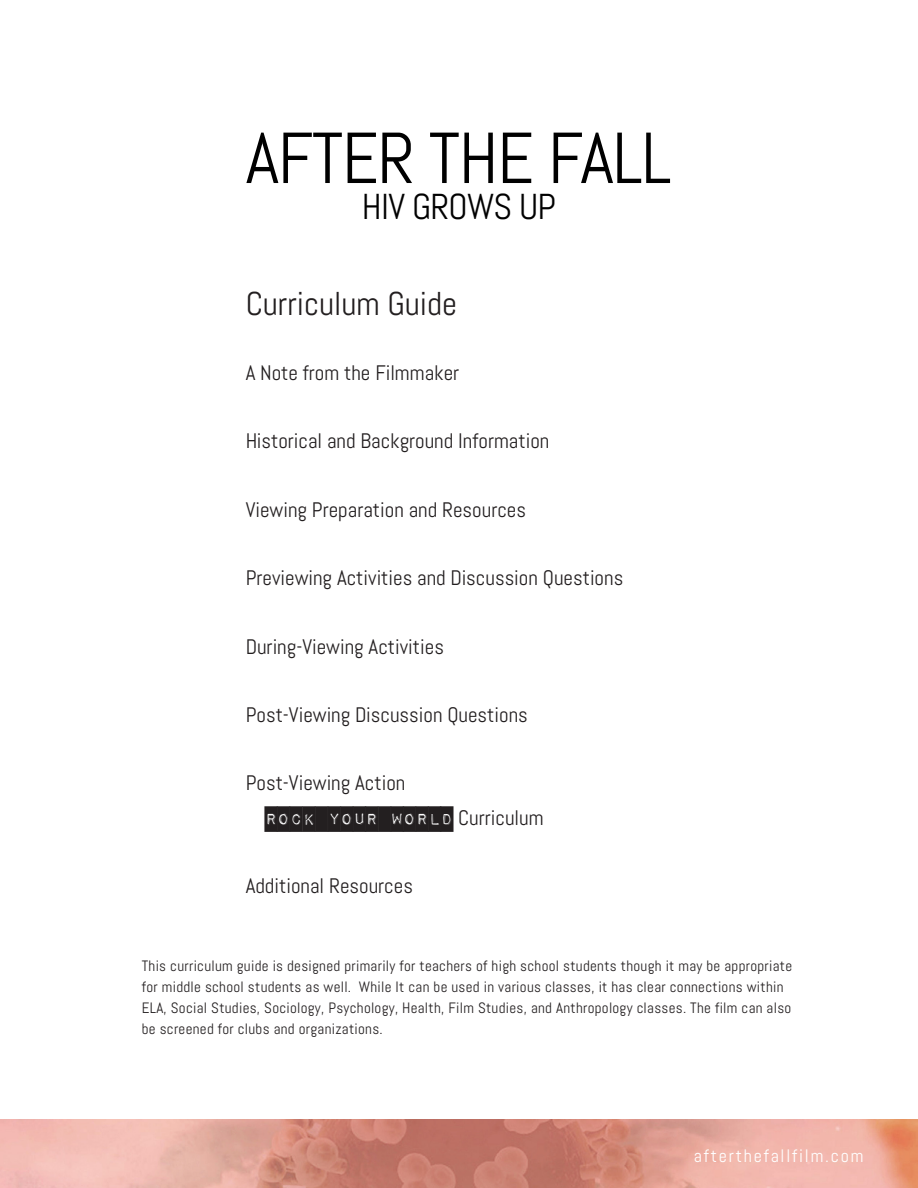
<style>
.page{position:relative;width:918px;height:1188px;background:#fff}
.page>*{position:absolute;margin:0;border:0;box-sizing:border-box;transform-origin:0 0}
.t1{font:72px "Abel";letter-spacing:-.02em;color:#000}
.t2{font:36px "Abel";letter-spacing:-.02em;color:#000}
.t3{font:33px "Abel";color:#231f20}
.t4{font:21px "Abel";color:#231f20}
.t5{font:21px "Impact Label";color:#231f20}
.t6{font:18px "Abel";letter-spacing:.1em;color:#fff}
.t7{font:15px/21px "Abel";letter-spacing:.02em;color:#231f20}
.s1{font-family:"Abel"}
</style>
<div class="page">
<img style="left:0;top:1119px;width:918px;height:69px">
<h1 class="t1" style="left:246px;top:113px;width:427px">AFTER THE FALL</h1>
<h2 class="t2" style="left:362px;top:184px;width:196px">HIV GROWS UP</h2>
<h3 class="t3" style="left:246px;top:283px;width:213px">Curriculum Guide</h3>
<h3 class="t4" style="left:246px;top:359px;width:215px">A Note from the Filmmaker</h3>
<h3 class="t4" style="left:246px;top:428px;width:305px">Historical and Background Information</h3>
<h3 class="t4" style="left:246px;top:496px;width:282px">Viewing Preparation and Resources</h3>
<h3 class="t4" style="left:246px;top:565px;width:379px">Previewing Activities and Discussion Questions</h3>
<h3 class="t4" style="left:246px;top:633px;width:200px">During-Viewing Activities</h3>
<h3 class="t4" style="left:246px;top:701px;width:284px">Post-Viewing Discussion Questions</h3>
<h3 class="t4" style="left:246px;top:770px;width:161px">Post-Viewing Action</h3>
<h3 class="t5" style="left:265px;top:809px;width:280px">ROCK YOUR WORLD <span class="s1">Curriculum</span></h3>
<h3 class="t4" style="left:246px;top:872px;width:169px">Additional Resources</h3>
<p class="t7" style="left:142px;top:956px;width:652px">This curriculum guide is designed primarily for teachers of high school students though it may be appropriate for middle school students as well. While It can be used in various classes, it has clear connections within ELA, Social Studies, Sociology, Psychology, Health, Film Studies, and Anthropology classes. The film can also be screened for clubs and organizations.</p>
<p class="t6" style="left:694px;top:1145px;width:171px">afterthefallfilm.com</p>
</div>
